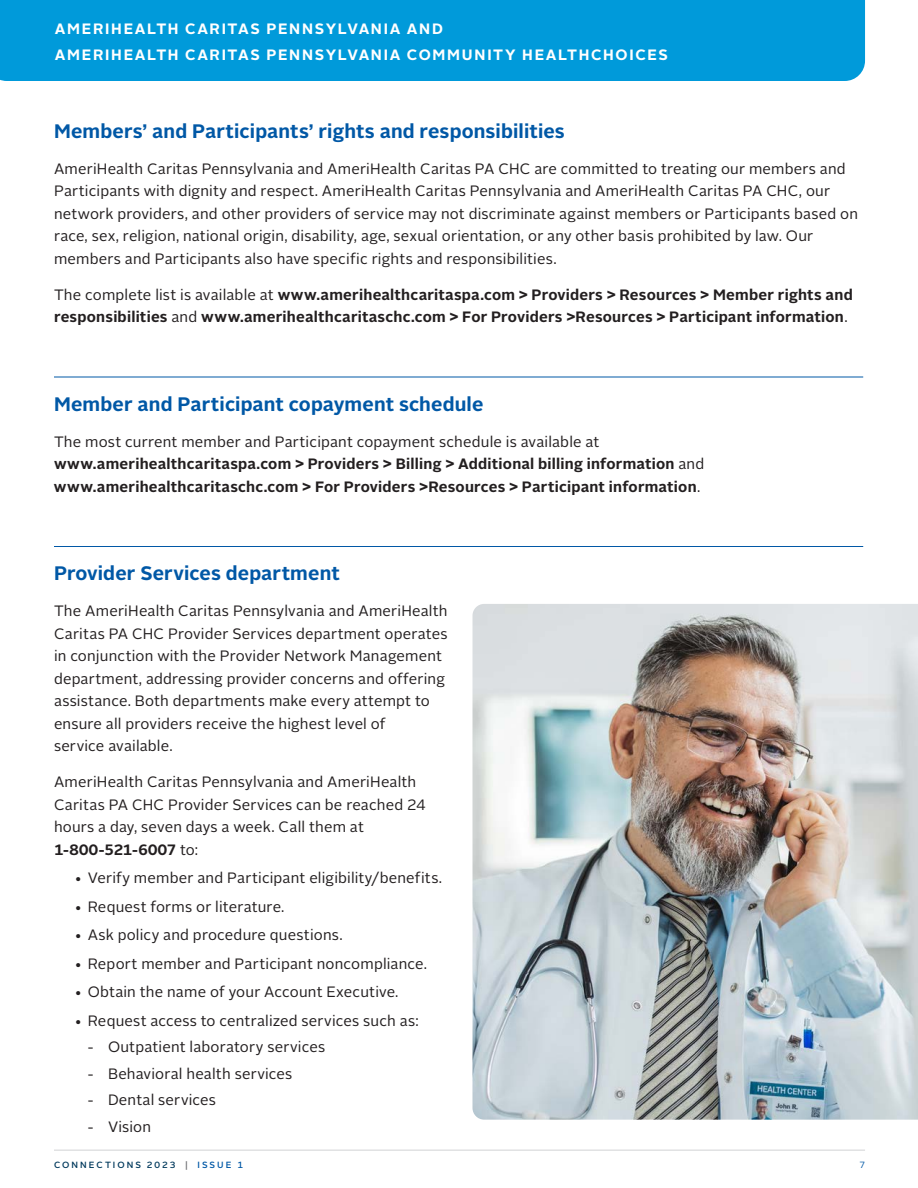
<style>
.page{position:relative;width:918px;height:1188px;background:#fff}
.page>*{position:absolute;margin:0;border:0;box-sizing:border-box;transform-origin:0 0}
.Header_with_Rule_abo{font:700 19.5px "Alright Sans";letter-spacing:.005em;color:#0158a6}
.Body_Copy{font:15px/22.5px "Alright Sans";letter-spacing:.015em;color:#231f20}
.Body_Copy-2{font:700 15px/22.5px "Alright Sans";letter-spacing:.015em;color:#231f20}
.t1{font:700 15px/25.5px "Alright Sans";letter-spacing:.11em;color:#fff}
.t2{font:500 9px "Alright Sans";letter-spacing:.23em;color:#00395c}
.t3{font:9px "Alright Sans";color:#0158a6}
.s1{font-weight:400}
.s2{font-weight:700}
.s3{color:#6c6d70}
.s4{color:#0158a6}
</style>
<div class="page">
<hr style="left:54px;top:1150px;width:811px;height:1px;background:#d1d2d4">
<hr style="left:54px;top:377px;width:809px;height:1px;background:#0158a6">
<hr style="left:54px;top:546px;width:809px;height:1px;background:#0158a6">
<img style="left:472px;top:604px;width:446px;height:516px">
<div style="left:0;top:0;width:865px;height:81px;background:#009ada"></div>
<p class="t1" style="left:55px;top:16px;width:615px">AMERIHEALTH CARITAS PENNSYLVANIA AND<br>AMERIHEALTH CARITAS PENNSYLVANIA COMMUNITY HEALTHCHOICES</p>
<p class="Header_with_Rule_abo" style="left:54px;top:117px;width:512px">Members’ and Participants’ rights and responsibilities</p>
<p class="Body_Copy" style="left:54px;top:158px;width:806px">AmeriHealth Caritas Pennsylvania and AmeriHealth Caritas PA CHC are committed to treating our members and Participants with dignity and respect. AmeriHealth Caritas Pennsylvania and AmeriHealth Caritas PA CHC, our network providers, and other providers of service may not discriminate against members or Participants based on race, sex, religion, national origin, disability, age, sexual orientation, or any other basis prohibited by law. Our members and Participants also have specific rights and responsibilities.</p>
<p class="Body_Copy-2" style="left:54px;top:284px;width:800px"><span class="s1">The complete list is available at</span> www.amerihealthcaritaspa.com &gt; Providers &gt; Resources &gt; Member rights and responsibilities <span class="s1">and</span> www.amerihealthcaritaschc.com &gt; For Providers &gt;Resources &gt; Participant information<span class="s1">.</span></p>
<p class="Header_with_Rule_abo" style="left:54px;top:390px;width:431px">Member and Participant copayment schedule</p>
<p class="Body_Copy-2" style="left:54px;top:431px;width:652px"><span class="s1">The most current member and Participant copayment schedule is available at </span>www.amerihealthcaritaspa.com &gt; Providers &gt; Billing &gt; Additional billing information <span class="s1">and </span>www.amerihealthcaritaschc.com &gt; For Providers &gt;Resources &gt; Participant information<span class="s1">.</span></p>
<p class="Header_with_Rule_abo" style="left:54px;top:560px;width:287px">Provider Services department</p>
<p class="Body_Copy" style="left:54px;top:600px;width:395px">The AmeriHealth Caritas Pennsylvania and AmeriHealth Caritas PA CHC Provider Services department operates in conjunction with the Provider Network Management department, addressing provider concerns and offering assistance. Both departments make every attempt to ensure all providers receive the highest level of<br>service available.</p>
<p class="Body_Copy" style="left:54px;top:771px;width:373px">AmeriHealth Caritas Pennsylvania and AmeriHealth Caritas PA CHC Provider Services can be reached 24 hours a day, seven days a week. Call them at <span class="s2">1-800-521-6007</span> to:</p>
<p class="Body_Copy" style="left:74px;top:867px;width:369px">• Verify member and Participant eligibility/benefits.</p>
<p class="Body_Copy" style="left:74px;top:896px;width:212px">• Request forms or literature.</p>
<p class="Body_Copy" style="left:74px;top:924px;width:270px">• Ask policy and procedure questions.</p>
<p class="Body_Copy" style="left:74px;top:953px;width:354px">• Report member and Participant noncompliance.</p>
<p class="Body_Copy" style="left:74px;top:981px;width:326px">• Obtain the name of your Account Executive.</p>
<p class="Body_Copy" style="left:74px;top:1010px;width:346px">• Request access to centralized services such as:</p>
<p class="Body_Copy" style="left:88px;top:1036px;width:239px">- Outpatient laboratory services</p>
<p class="Body_Copy" style="left:88px;top:1063px;width:206px">- Behavioral health services</p>
<p class="Body_Copy" style="left:88px;top:1089px;width:130px">- Dental services</p>
<p class="Body_Copy" style="left:88px;top:1115px;width:65px">- Vision</p>
<p class="t2" style="left:54px;top:1159px;width:190px">CONNECTIONS 2023 <span class="s3">|</span> <span class="s4">ISSUE 1</span></p>
<p class="t3" style="left:859px;top:1159px;width:7px">7</p>
</div>
